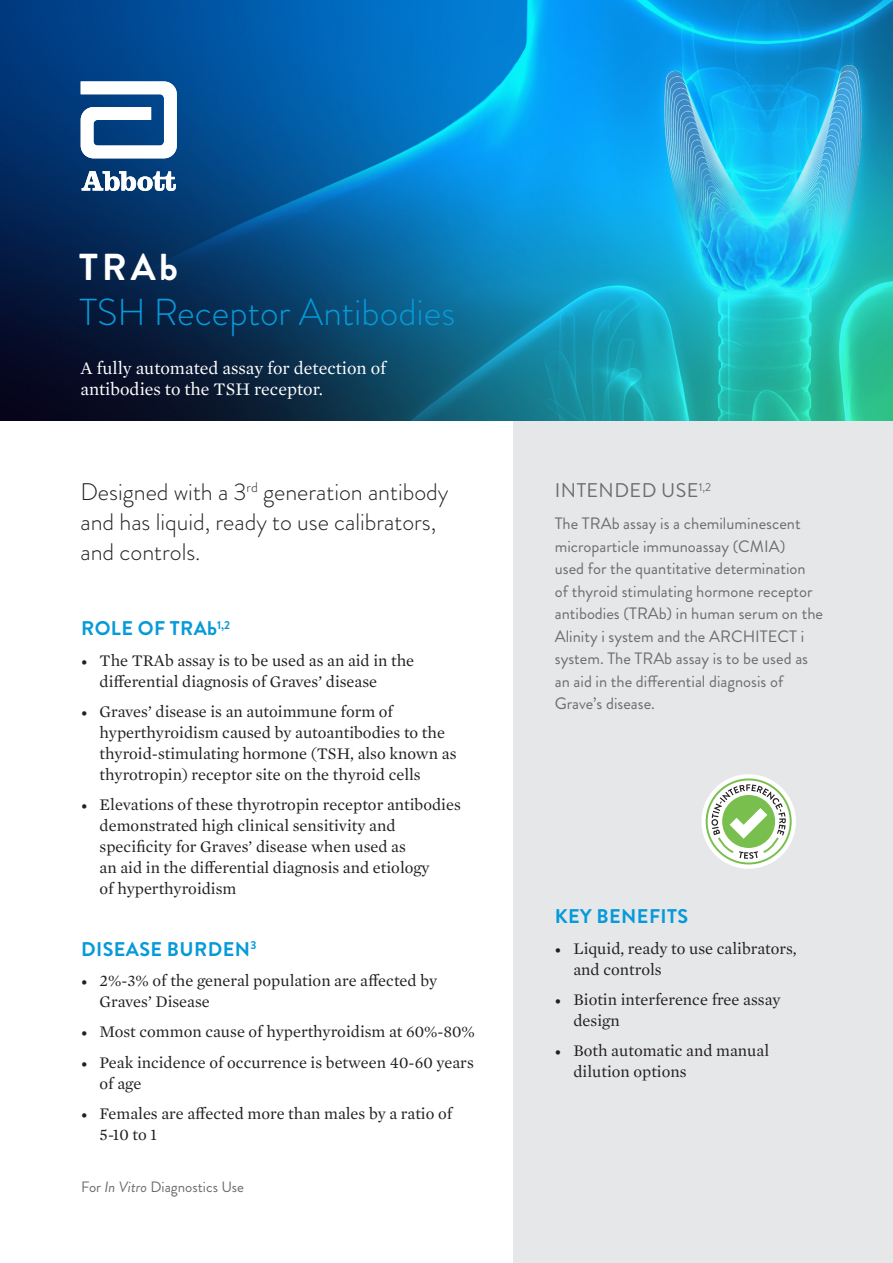
<style>
.page{position:relative;width:893px;height:1263px;background:#fff}
.page>*{position:absolute;margin:0;border:0;box-sizing:border-box;transform-origin:0 0}
.t1{font:300 37.5px "Brandon Grotesque";color:#069ad9}
.t2{font:700 37.5px "Brandon Grotesque";color:#fff}
.t3{font:300 24px/30px "Brandon Grotesque";color:#231f20}
.t4{font:700 19.8px "Brandon Grotesque";letter-spacing:.02em;color:#069ad9}
.t5{font:19.8px "Brandon Grotesque";letter-spacing:.02em;color:#6c6d70}
.t6{font:18px/21px "Mercury Text G1";color:#fff}
.t7{font:16.5px/21px "Mercury Text G1";color:#231f20}
.t8{font:16.5px/22.5px "Brandon Grotesque";color:#6c6d70}
.t9{font:15px "Brandon Grotesque";color:#6c6d70}
.s1{font-family:"Minion Pro"}
.s2{font-style:italic}
</style>
<div class="page">
<div style="left:513px;top:369px;width:380px;height:894px;background:#e6e7e9"></div>
<img style="left:0;top:0;width:893px;height:420px">
<svg style="left:81px;top:81px;width:96px;height:77px"></svg>
<svg style="left:82px;top:171px;width:94px;height:20px"></svg>
<svg style="left:701px;top:774px;width:95px;height:95px"></svg>
<div style="left:706px;top:778px;width:86px;height:86px;border:2px solid #79bf4e;border-radius:50%"></div>
<svg style="left:711px;top:784px;width:75px;height:75px;background:#bdd6ad"></svg>
<p class="t2" style="left:79px;top:241px;width:100px">TRAb</p>
<p class="t1" style="left:79px;top:286px;width:377px">TSH Receptor Antibodies</p>
<p class="t6" style="left:80px;top:356px;width:307px">A fully automated assay for detection of antibodies to the TSH receptor.</p>
<p class="t3" style="left:80px;top:477px;width:370px">Designed with a 3<sup>rd</sup> generation antibody and has liquid, ready to use calibrators, and controls.</p>
<p class="t4" style="left:81px;top:615px;width:150px">ROLE OF TRAb<sup>1,2</sup></p>
<p class="t7" style="left:100px;top:649px;width:316px;text-indent:-19px"><span class="s1">•</span> The TRAb assay is to be used as an aid in the differential diagnosis of Graves’ disease</p>
<p class="t7" style="left:100px;top:700px;width:358px;text-indent:-19px"><span class="s1">•</span> Graves’ disease is an autoimmune form of hyperthyroidism caused by autoantibodies to the thyroid-stimulating hormone (TSH, also known as thyrotropin) receptor site on the thyroid cells</p>
<p class="t7" style="left:100px;top:793px;width:363px;text-indent:-19px"><span class="s1">•</span> Elevations of these thyrotropin receptor antibodies demonstrated high clinical sensitivity and specificity for Graves’ disease when used as<br>an aid in the differential diagnosis and etiology<br>of hyperthyroidism</p>
<p class="t4" style="left:81px;top:935px;width:177px">DISEASE BURDEN<sup>3</sup></p>
<p class="t7" style="left:100px;top:969px;width:339px;text-indent:-19px"><span class="s1">•</span> 2%-3% of the general population are affected by<br>Graves’ Disease</p>
<p class="t7" style="left:81px;top:1020px;width:395px"><span class="s1">•</span> Most common cause of hyperthyroidism at 60%-80%</p>
<p class="t7" style="left:100px;top:1051px;width:376px;text-indent:-19px"><span class="s1">•</span> Peak incidence of occurrence is between 40-60 years of age</p>
<p class="t7" style="left:100px;top:1102px;width:354px;text-indent:-19px"><span class="s1">•</span> Females are affected more than males by a ratio of<br>5-10 to 1</p>
<p class="t9" style="left:81px;top:1177px;width:165px">For <span class="s2">In Vitro</span> Diagnostics Use</p>
<p class="t5" style="left:555px;top:477px;width:158px">INTENDED USE<sup>1,2</sup></p>
<p class="t8" style="left:555px;top:513px;width:270px">The TRAb assay is a chemiluminescent microparticle immunoassay (CMIA)<br>used for the quantitative determination of thyroid stimulating hormone receptor antibodies (TRAb) in human serum on the Alinity i system and the ARCHITECT i system. The TRAb assay is to be used as an aid in the differential diagnosis of Grave’s disease.</p>
<p class="t4" style="left:555px;top:903px;width:135px">KEY BENEFITS</p>
<p class="t7" style="left:573px;top:937px;width:225px;text-indent:-19px"><span class="s1">•</span> Liquid, ready to use calibrators, and controls</p>
<p class="t7" style="left:573px;top:988px;width:209px;text-indent:-19px"><span class="s1">•</span> Biotin interference free assay design</p>
<p class="t7" style="left:573px;top:1039px;width:197px;text-indent:-19px"><span class="s1">•</span> Both automatic and manual dilution options</p>
</div>
